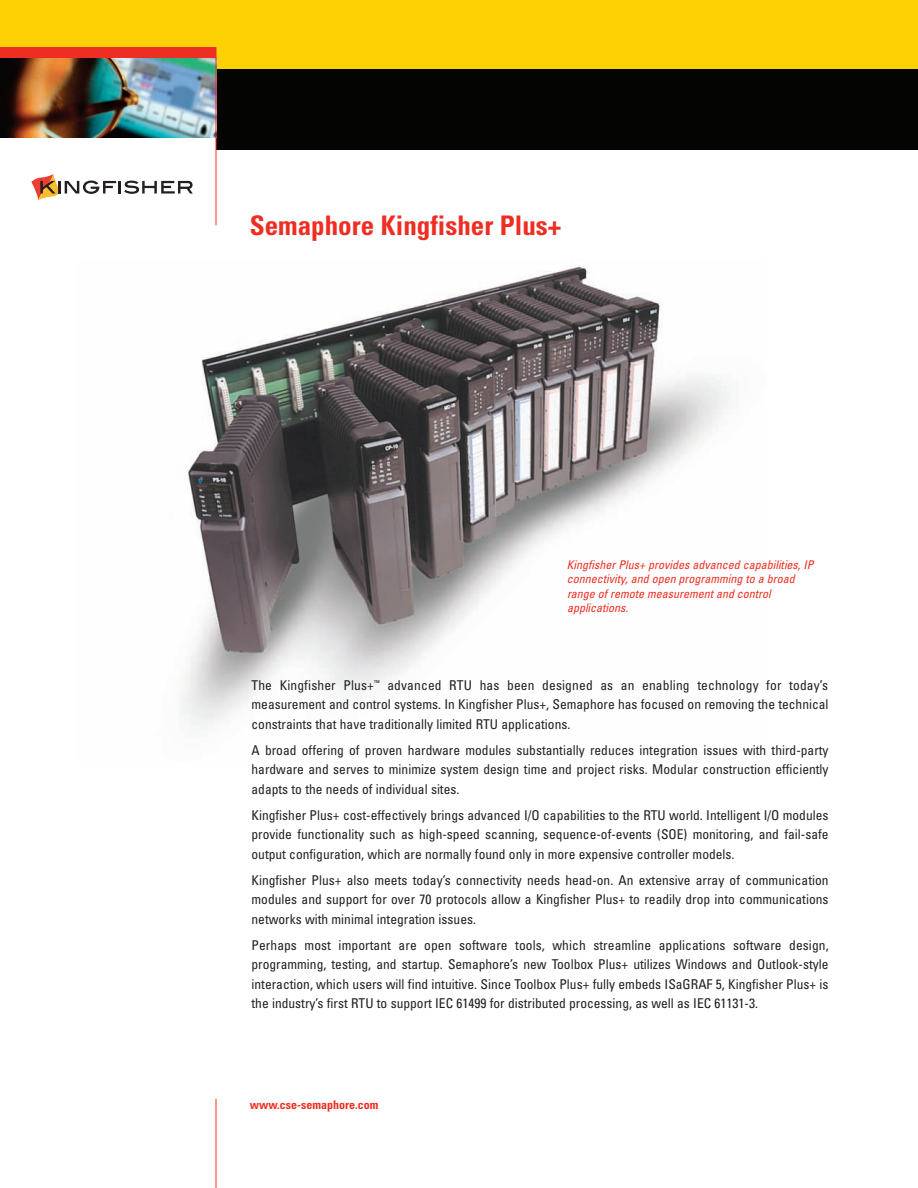
<style>
.page{position:relative;width:918px;height:1188px;background:#fff}
.page>*{position:absolute;margin:0;border:0;box-sizing:border-box;transform-origin:0 0}
.t1{font:700 condensed 27px "Univers";color:#ee2e22}
.t2{font:condensed 13.5px/19.5px "Univers";color:#231f20;text-align:justify}
.t3{font:italic condensed 12px/14.4px "Univers";color:#ee2e22}
.t4{font:700 condensed 12px "Univers";color:#ee2e22}
</style>
<div class="page">
<img style="left:180px;top:266px;width:552px;height:465px">
<div style="left:0;top:0;width:918px;height:81px;background:#fed105"></div>
<div style="left:216px;top:70px;width:702px;height:80px;background:#040503"></div>
<img style="left:0;top:58px;width:216px;height:79px">
<hr style="left:216px;top:47px;width:1px;height:178px;background:#ee2e22">
<hr style="left:216px;top:1099px;width:1px;height:89px;background:#ee2e22">
<div style="left:0;top:47px;width:216px;height:11px;background:#ee2e22"></div>
<svg style="left:31px;top:174px;width:162px;height:26px"></svg>
<h1 class="t1" style="left:250px;top:216px;width:313px">Semaphore Kingfisher Plus+</h1>
<p class="t3" style="left:567px;top:558px;width:248px">Kingfisher Plus+ provides advanced capabilities, IP connectivity, and open programming to a broad range of remote measurement and control applications.</p>
<p class="t2" style="left:252px;top:676px;width:579px">The Kingfisher Plus+<sup>™</sup> advanced RTU has been designed as an enabling technology for today’s measurement and control systems. In Kingfisher Plus+, Semaphore has focused on removing the technical constraints that have traditionally limited RTU applications.</p>
<p class="t2" style="left:252px;top:741px;width:579px">A broad offering of proven hardware modules substantially reduces integration issues with third-party hardware and serves to minimize system design time and project risks. Modular construction efficiently adapts to the needs of individual sites.</p>
<p class="t2" style="left:252px;top:806px;width:579px">Kingfisher Plus+ cost-effectively brings advanced I/O capabilities to the RTU world. Intelligent I/O modules provide functionality such as high-speed scanning, sequence-of-events (SOE) monitoring, and fail-safe output configuration, which are normally found only in more expensive controller models.</p>
<p class="t2" style="left:252px;top:871px;width:579px">Kingfisher Plus+ also meets today’s connectivity needs head-on. An extensive array of communication modules and support for over 70 protocols allow a Kingfisher Plus+ to readily drop into communications networks with minimal integration issues.</p>
<p class="t2" style="left:252px;top:936px;width:579px">Perhaps most important are open software tools, which streamline applications software design, programming, testing, and startup. Semaphore’s new Toolbox Plus+ utilizes Windows and Outlook-style interaction, which users will find intuitive. Since Toolbox Plus+ fully embeds ISaGRAF 5, Kingfisher Plus+ is the industry’s first RTU to support IEC 61499 for distributed processing, as well as IEC 61131-3.</p>
<p class="t4" style="left:250px;top:1100px;width:130px">www.cse-semaphore.com</p>
</div>
